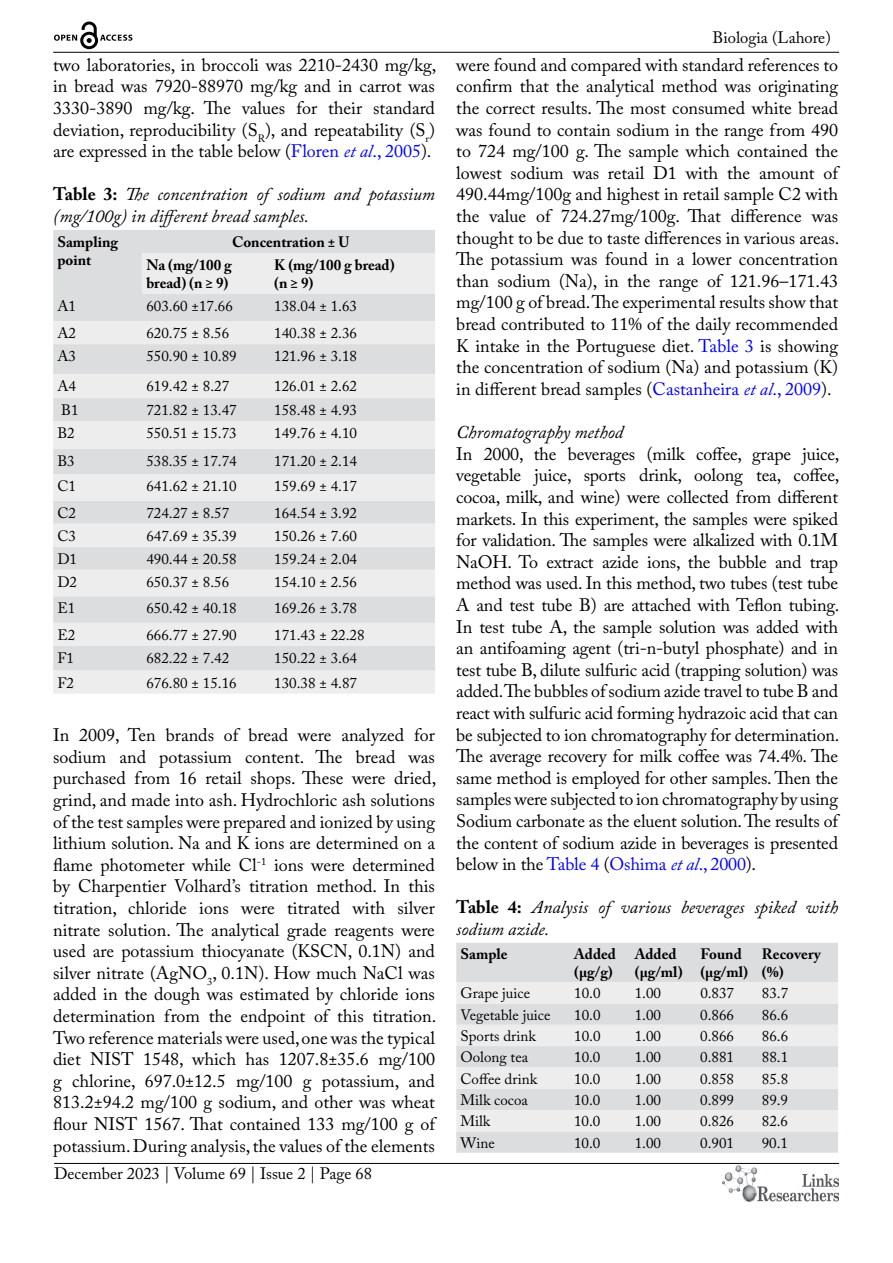
<style>
.page{position:relative;width:893px;height:1263px;background:#fff}
.page>*{position:absolute;margin:0;border:0;box-sizing:border-box;transform-origin:0 0}
.t1{font:18px/21.6px "Adobe Caslon Pro";color:#000;text-align:justify}
.t2{font:italic 18px/21.6px "Adobe Caslon Pro";color:#000}
.t3{font:16.5px "Adobe Caslon Pro";color:#000}
.t4{font:15px "Adobe Caslon Pro";color:#000}
.t5{font:700 15px/18px "Adobe Caslon Pro";color:#000}
.s1{color:#00f}
.s2{font-style:italic;color:#00f}
.s3{font-weight:700;font-style:normal}
</style>
<div class="page">
<hr style="left:53px;top:52px;width:786px;height:1px;background:#000">
<hr style="left:54px;top:1163px;width:785px;height:1px;background:#000">
<img style="left:722px;top:1166px;width:117px;height:36px">
<svg style="left:54px;top:22px;width:78px;height:27px"></svg>
<div style="left:53px;top:230px;width:382px;height:23px;background:#dcddde"></div>
<svg style="left:53px;top:253px;width:382px;height:441px;background:#e4e5e6"></svg>
<div style="left:456px;top:943px;width:382px;height:210px;background:#dcddde"></div>
<svg style="left:456px;top:982px;width:382px;height:149px;background:#e5e6e7"></svg>
<p class="t1" style="left:53px;top:54px;width:385px">two laboratories, in broccoli was 2210-2430 mg/kg, in bread was 7920-88970 mg/kg and in carrot was 3330-3890 mg/kg. The values for their standard deviation, reproducibility (S<sub>R</sub>), and repeatability (S<sub>r</sub>) are expressed in the table below (<span class="s1">Floren</span> <span class="s2">et al</span><span class="s1">., 2005</span>).</p>
<p class="t2" style="left:53px;top:183px;width:383px"><span class="s3">Table 3:</span> The concentration of sodium and potassium (mg/100g) in different bread samples.</p>
<p class="t5" style="left:57px;top:233px;width:62px">Sampling point</p>
<p class="t5" style="left:232px;top:233px;width:119px">Concentration ± U</p>
<p class="t5" style="left:146px;top:256px;width:87px">Na (mg/100 g bread) (n ≥ 9)</p>
<p class="t5" style="left:274px;top:256px;width:122px">K (mg/100 g bread) (n ≥ 9)</p>
<p class="t4" style="left:57px;top:297px;width:20px">A1</p>
<p class="t4" style="left:146px;top:297px;width:88px">603.60 ±17.66</p>
<p class="t4" style="left:274px;top:297px;width:84px">138.04 ± 1.63</p>
<p class="t4" style="left:57px;top:324px;width:20px">A2</p>
<p class="t4" style="left:146px;top:324px;width:84px">620.75 ± 8.56</p>
<p class="t4" style="left:274px;top:324px;width:84px">140.38 ± 2.36</p>
<p class="t4" style="left:57px;top:347px;width:20px">A3</p>
<p class="t4" style="left:146px;top:347px;width:92px">550.90 ± 10.89</p>
<p class="t4" style="left:274px;top:347px;width:84px">121.96 ± 3.18</p>
<p class="t4" style="left:57px;top:377px;width:20px">A4</p>
<p class="t4" style="left:146px;top:377px;width:84px">619.42 ± 8.27</p>
<p class="t4" style="left:274px;top:377px;width:84px">126.01 ± 2.62</p>
<p class="t4" style="left:61px;top:401px;width:19px">B1</p>
<p class="t4" style="left:146px;top:401px;width:92px">721.82 ± 13.47</p>
<p class="t4" style="left:274px;top:401px;width:84px">158.48 ± 4.93</p>
<p class="t4" style="left:57px;top:424px;width:19px">B2</p>
<p class="t4" style="left:146px;top:424px;width:92px">550.51 ± 15.73</p>
<p class="t4" style="left:274px;top:424px;width:84px">149.76 ± 4.10</p>
<p class="t4" style="left:57px;top:452px;width:19px">B3</p>
<p class="t4" style="left:146px;top:452px;width:92px">538.35 ± 17.74</p>
<p class="t4" style="left:274px;top:452px;width:84px">171.20 ± 2.14</p>
<p class="t4" style="left:57px;top:477px;width:20px">C1</p>
<p class="t4" style="left:146px;top:477px;width:92px">641.62 ± 21.10</p>
<p class="t4" style="left:274px;top:477px;width:84px">159.69 ± 4.17</p>
<p class="t4" style="left:57px;top:504px;width:20px">C2</p>
<p class="t4" style="left:146px;top:504px;width:84px">724.27 ± 8.57</p>
<p class="t4" style="left:274px;top:504px;width:84px">164.54 ± 3.92</p>
<p class="t4" style="left:57px;top:527px;width:20px">C3</p>
<p class="t4" style="left:146px;top:527px;width:92px">647.69 ± 35.39</p>
<p class="t4" style="left:274px;top:527px;width:84px">150.26 ± 7.60</p>
<p class="t4" style="left:57px;top:550px;width:21px">D1</p>
<p class="t4" style="left:146px;top:550px;width:92px">490.44 ± 20.58</p>
<p class="t4" style="left:274px;top:550px;width:84px">159.24 ± 2.04</p>
<p class="t4" style="left:57px;top:573px;width:21px">D2</p>
<p class="t4" style="left:146px;top:573px;width:84px">650.37 ± 8.56</p>
<p class="t4" style="left:274px;top:573px;width:84px">154.10 ± 2.56</p>
<p class="t4" style="left:57px;top:599px;width:19px">E1</p>
<p class="t4" style="left:146px;top:599px;width:92px">650.42 ± 40.18</p>
<p class="t4" style="left:274px;top:599px;width:84px">169.26 ± 3.78</p>
<p class="t4" style="left:57px;top:626px;width:19px">E2</p>
<p class="t4" style="left:146px;top:626px;width:92px">666.77 ± 27.90</p>
<p class="t4" style="left:274px;top:626px;width:92px">171.43 ± 22.28</p>
<p class="t4" style="left:57px;top:649px;width:18px">F1</p>
<p class="t4" style="left:146px;top:649px;width:84px">682.22 ± 7.42</p>
<p class="t4" style="left:274px;top:649px;width:84px">150.22 ± 3.64</p>
<p class="t4" style="left:57px;top:674px;width:18px">F2</p>
<p class="t4" style="left:146px;top:674px;width:92px">676.80 ± 15.16</p>
<p class="t4" style="left:274px;top:674px;width:84px">130.38 ± 4.87</p>
<p class="t1" style="left:53px;top:724px;width:385px">In 2009, Ten brands of bread were analyzed for sodium and potassium content. The bread was purchased from 16 retail shops. These were dried, grind, and made into ash. Hydrochloric ash solutions of the test samples were prepared and ionized by using lithium solution. Na and K ions are determined on a flame photometer while Cl<sup>-1</sup> ions were determined by Charpentier Volhard’s titration method. In this titration, chloride ions were titrated with silver nitrate solution. The analytical grade reagents were used are potassium thiocyanate (KSCN, 0.1N) and silver nitrate (AgNO<sub>3</sub>, 0.1N). How much NaCl was added in the dough was estimated by chloride ions determination from the endpoint of this titration.<br>Two reference materials were used, one was the typical diet NIST 1548, which has 1207.8±35.6 mg/100 g chlorine, 697.0±12.5 mg/100 g potassium, and 813.2±94.2 mg/100 g sodium, and other was wheat flour NIST 1567. That contained 133 mg/100 g of potassium. During analysis, the values of the elements</p>
<p class="t3" style="left:54px;top:1164px;width:319px">December 2023 | Volume 69 | Issue 2 | Page 68</p>
<p class="t3" style="left:712px;top:28px;width:120px">Biologia (Lahore)</p>
<p class="t1" style="left:456px;top:54px;width:385px">were found and compared with standard references to confirm that the analytical method was originating the correct results. The most consumed white bread was found to contain sodium in the range from 490 to 724 mg/100 g. The sample which contained the lowest sodium was retail D1 with the amount of 490.44mg/100g and highest in retail sample C2 with the value of 724.27mg/100g. That difference was thought to be due to taste differences in various areas.<br>The potassium was found in a lower concentration than sodium (Na), in the range of 121.96–171.43 mg/100 g of bread. The experimental results show that bread contributed to 11% of the daily recommended K intake in the Portuguese diet. <span class="s1">Table 3</span> is showing the concentration of sodium (Na) and potassium (K) in different bread samples (<span class="s1">Castanheira</span> <span class="s2">et al</span><span class="s1">., 2009</span>).</p>
<p class="t2" style="left:456px;top:421px;width:169px">Chromatography method</p>
<p class="t1" style="left:456px;top:443px;width:385px">In 2000, the beverages (milk coffee, grape juice, vegetable juice, sports drink, oolong tea, coffee, cocoa, milk, and wine) were collected from different markets. In this experiment, the samples were spiked for validation. The samples were alkalized with 0.1M NaOH. To extract azide ions, the bubble and trap method was used. In this method, two tubes (test tube A and test tube B) are attached with Teflon tubing.<br>In test tube A, the sample solution was added with an antifoaming agent (tri-n-butyl phosphate) and in test tube B, dilute sulfuric acid (trapping solution) was added. The bubbles of sodium azide travel to tube B and react with sulfuric acid forming hydrazoic acid that can be subjected to ion chromatography for determination.<br>The average recovery for milk coffee was 74.4%. The same method is employed for other samples. Then the samples were subjected to ion chromatography by using Sodium carbonate as the eluent solution. The results of the content of sodium azide in beverages is presented below in the <span class="s1">Table 4</span> (<span class="s1">Oshima</span> <span class="s2">et al</span><span class="s1">., 2000</span>).</p>
<p class="t2" style="left:456px;top:896px;width:383px"><span class="s3">Table 4:</span> Analysis of various beverages spiked with sodium azide.</p>
<p class="t5" style="left:460px;top:945px;width:49px">Sample</p>
<p class="t5" style="left:574px;top:945px;width:43px">Added (µg/g)</p>
<p class="t5" style="left:635px;top:945px;width:49px">Added (µg/ml)</p>
<p class="t5" style="left:700px;top:945px;width:49px">Found (µg/ml)</p>
<p class="t5" style="left:762px;top:945px;width:61px">Recovery (%)</p>
<p class="t4" style="left:460px;top:984px;width:71px">Grape juice</p>
<p class="t4" style="left:574px;top:984px;width:28px">10.0</p>
<p class="t4" style="left:635px;top:984px;width:28px">1.00</p>
<p class="t4" style="left:700px;top:984px;width:35px">0.837</p>
<p class="t4" style="left:762px;top:984px;width:28px">83.7</p>
<p class="t4" style="left:460px;top:1006px;width:92px">Vegetable juice</p>
<p class="t4" style="left:574px;top:1006px;width:28px">10.0</p>
<p class="t4" style="left:635px;top:1006px;width:28px">1.00</p>
<p class="t4" style="left:700px;top:1006px;width:35px">0.866</p>
<p class="t4" style="left:762px;top:1006px;width:28px">86.6</p>
<p class="t4" style="left:460px;top:1027px;width:77px">Sports drink</p>
<p class="t4" style="left:574px;top:1027px;width:28px">10.0</p>
<p class="t4" style="left:635px;top:1027px;width:28px">1.00</p>
<p class="t4" style="left:700px;top:1027px;width:35px">0.866</p>
<p class="t4" style="left:762px;top:1027px;width:28px">86.6</p>
<p class="t4" style="left:460px;top:1048px;width:69px">Oolong tea</p>
<p class="t4" style="left:574px;top:1048px;width:28px">10.0</p>
<p class="t4" style="left:635px;top:1048px;width:28px">1.00</p>
<p class="t4" style="left:700px;top:1048px;width:35px">0.881</p>
<p class="t4" style="left:762px;top:1048px;width:28px">88.1</p>
<p class="t4" style="left:460px;top:1069px;width:78px">Coffee drink</p>
<p class="t4" style="left:574px;top:1069px;width:28px">10.0</p>
<p class="t4" style="left:635px;top:1069px;width:28px">1.00</p>
<p class="t4" style="left:700px;top:1069px;width:35px">0.858</p>
<p class="t4" style="left:762px;top:1069px;width:28px">85.8</p>
<p class="t4" style="left:460px;top:1091px;width:69px">Milk cocoa</p>
<p class="t4" style="left:574px;top:1091px;width:28px">10.0</p>
<p class="t4" style="left:635px;top:1091px;width:28px">1.00</p>
<p class="t4" style="left:700px;top:1091px;width:35px">0.899</p>
<p class="t4" style="left:762px;top:1091px;width:28px">89.9</p>
<p class="t4" style="left:460px;top:1112px;width:32px">Milk</p>
<p class="t4" style="left:574px;top:1112px;width:28px">10.0</p>
<p class="t4" style="left:635px;top:1112px;width:28px">1.00</p>
<p class="t4" style="left:700px;top:1112px;width:35px">0.826</p>
<p class="t4" style="left:762px;top:1112px;width:28px">82.6</p>
<p class="t4" style="left:460px;top:1133px;width:36px">Wine</p>
<p class="t4" style="left:574px;top:1133px;width:28px">10.0</p>
<p class="t4" style="left:635px;top:1133px;width:28px">1.00</p>
<p class="t4" style="left:700px;top:1133px;width:35px">0.901</p>
<p class="t4" style="left:762px;top:1133px;width:28px">90.1</p>
</div>
